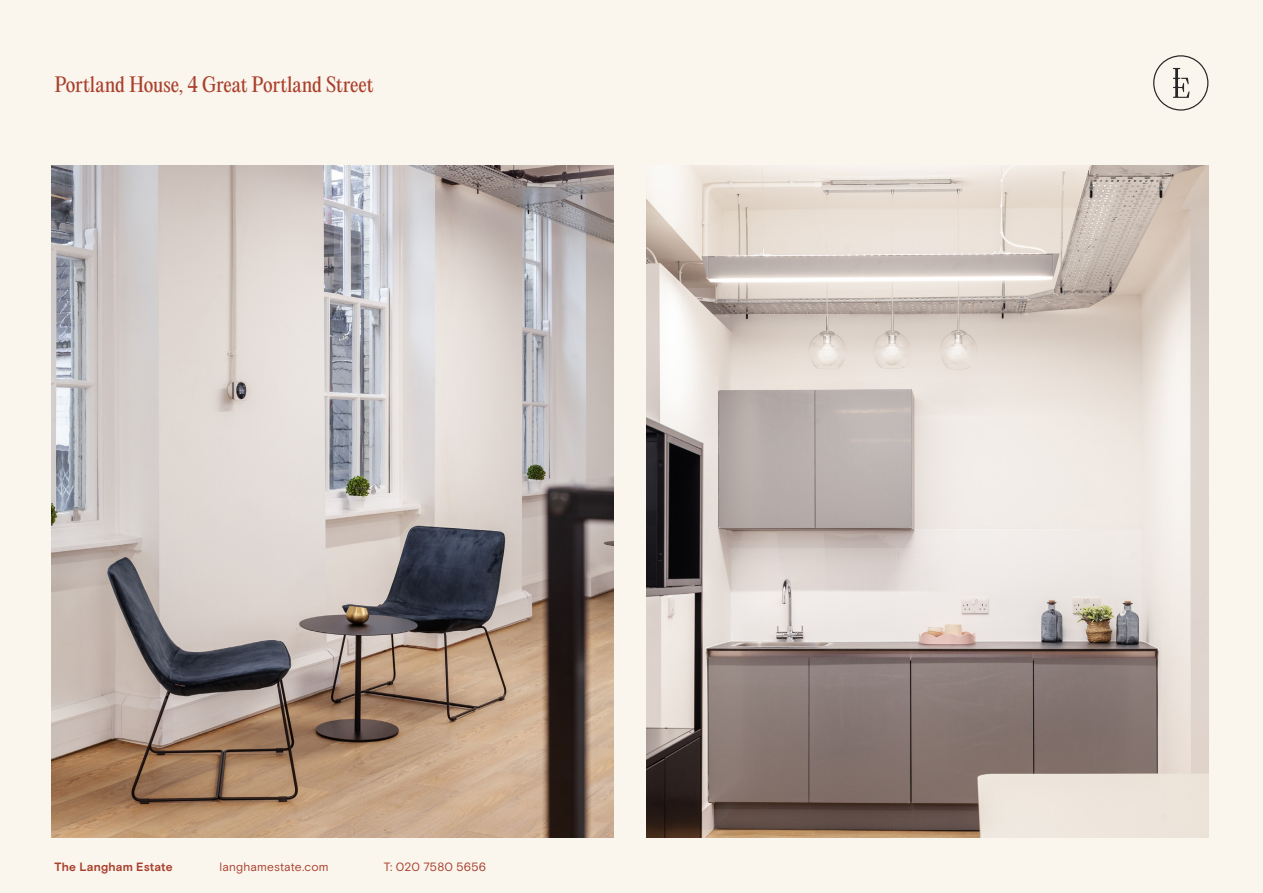
<style>
.page{position:relative;width:1263px;height:893px;background:#faf5ed}
.page>*{position:absolute;margin:0;border:0;box-sizing:border-box;transform-origin:0 0}
.LARGE_STATEMENT_CHARCOAL{font:19.5px "PP Editorial New";letter-spacing:-.005em;color:#a9402c}
.LARGE_STATEMENT_CHARCOAL-2{font:12px "Basis Grotesque Pro";letter-spacing:.01em;color:#a9402c}
.LARGE_STATEMENT_CHARCOAL-3{font:700 12px "Basis Grotesque Pro";letter-spacing:.015em;color:#a9402c}
</style>
<div class="page">
<svg style="left:1153px;top:55px;width:55px;height:56px"></svg>
<img style="left:646px;top:166px;width:562px;height:672px">
<img style="left:52px;top:166px;width:562px;height:672px">
<p class="LARGE_STATEMENT_CHARCOAL" style="left:55px;top:71px;width:320px">Portland House, 4 Great Portland Street</p>
<p class="LARGE_STATEMENT_CHARCOAL-3" style="left:55px;top:860px;width:120px">The Langham Estate</p>
<p class="LARGE_STATEMENT_CHARCOAL-2" style="left:220px;top:860px;width:110px">langhamestate.com</p>
<p class="LARGE_STATEMENT_CHARCOAL-2" style="left:384px;top:860px;width:104px">T: 020 7580 5656</p>
</div>
